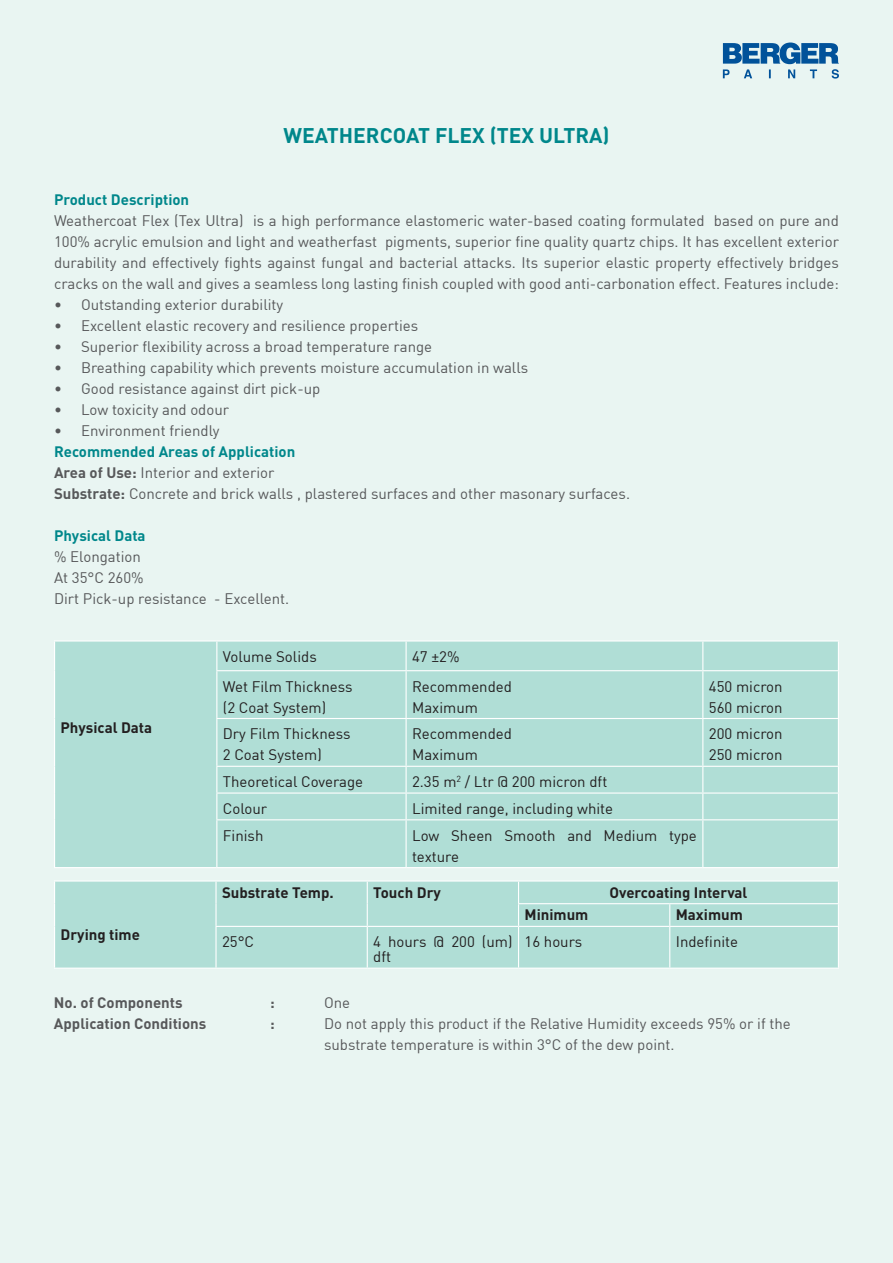
<style>
.page{position:relative;width:893px;height:1263px;background:#e9f5f2}
.page>*{position:absolute;margin:0;border:0;box-sizing:border-box;transform-origin:0 0}
.t1{font:700 21px "DIN";color:#00878b}
.t2{font:15px/21px "DIN";color:#57585a}
.t3{font:15px/21px "DIN";color:#231f20}
.t4{font:700 15px "DIN";color:#231f20}
.t5{font:700 15px "DIN";color:#57585a}
.t6{font:700 15px "DIN";color:#00878b}
.s1{font-weight:700;color:#00878b}
.s2{font-weight:700}
</style>
<div class="page">
<div style="left:55px;top:641px;width:783px;height:226px;background:#b0ded6"></div>
<hr style="left:54px;top:640px;width:163px;height:1px;background:#fff">
<hr style="left:54px;top:641px;width:1px;height:30px;background:#fff">
<hr style="left:54px;top:671px;width:1px;height:47px;background:#fff">
<hr style="left:54px;top:718px;width:1px;height:48px;background:#fff">
<svg style="left:54px;top:766px;width:1px;height:54px"></svg>
<hr style="left:54px;top:820px;width:1px;height:47px;background:#fff">
<hr style="left:54px;top:867px;width:163px;height:1px;background:#fff">
<hr style="left:217px;top:640px;width:189px;height:1px;background:#fff">
<svg style="left:216px;top:641px;width:1px;height:29px"></svg>
<hr style="left:406px;top:640px;width:297px;height:1px;background:#fff">
<svg style="left:406px;top:641px;width:1px;height:29px"></svg>
<hr style="left:703px;top:640px;width:136px;height:1px;background:#fff">
<svg style="left:702px;top:641px;width:1px;height:29px"></svg>
<svg style="left:838px;top:642px;width:1px;height:28px"></svg>
<hr style="left:216px;top:670px;width:190px;height:1px;background:#fff">
<hr style="left:216px;top:671px;width:1px;height:47px;background:#fff">
<hr style="left:406px;top:670px;width:297px;height:1px;background:#fff">
<hr style="left:406px;top:671px;width:1px;height:47px;background:#fff">
<hr style="left:703px;top:670px;width:136px;height:1px;background:#fff">
<hr style="left:702px;top:671px;width:1px;height:47px;background:#fff">
<hr style="left:838px;top:671px;width:1px;height:47px;background:#fff">
<hr style="left:216px;top:718px;width:190px;height:1px;background:#fff">
<hr style="left:216px;top:719px;width:1px;height:47px;background:#fff">
<hr style="left:406px;top:718px;width:297px;height:1px;background:#fff">
<hr style="left:406px;top:719px;width:1px;height:47px;background:#fff">
<hr style="left:703px;top:718px;width:136px;height:1px;background:#fff">
<hr style="left:702px;top:719px;width:1px;height:47px;background:#fff">
<hr style="left:838px;top:719px;width:1px;height:47px;background:#fff">
<hr style="left:216px;top:766px;width:190px;height:1px;background:#fff">
<hr style="left:406px;top:766px;width:297px;height:1px;background:#fff">
<hr style="left:703px;top:766px;width:136px;height:1px;background:#fff">
<hr style="left:216px;top:792px;width:190px;height:2px;background:#fff">
<svg style="left:216px;top:767px;width:1px;height:52px"></svg>
<hr style="left:406px;top:792px;width:297px;height:2px;background:#fff">
<svg style="left:406px;top:767px;width:1px;height:52px"></svg>
<hr style="left:703px;top:792px;width:136px;height:2px;background:#fff">
<svg style="left:702px;top:767px;width:1px;height:52px"></svg>
<svg style="left:838px;top:767px;width:1px;height:52px"></svg>
<hr style="left:216px;top:819px;width:190px;height:1px;background:#fff">
<hr style="left:216px;top:820px;width:1px;height:47px;background:#fff">
<hr style="left:217px;top:867px;width:189px;height:1px;background:#fff">
<hr style="left:406px;top:819px;width:297px;height:1px;background:#fff">
<hr style="left:406px;top:820px;width:1px;height:47px;background:#fff">
<hr style="left:406px;top:867px;width:297px;height:1px;background:#fff">
<hr style="left:703px;top:819px;width:136px;height:1px;background:#fff">
<hr style="left:702px;top:820px;width:1px;height:47px;background:#fff">
<hr style="left:838px;top:820px;width:1px;height:47px;background:#fff">
<hr style="left:703px;top:867px;width:136px;height:1px;background:#fff">
<div style="left:55px;top:881px;width:783px;height:86px;background:#b0ded6"></div>
<svg style="left:54px;top:882px;width:1px;height:44px"></svg>
<hr style="left:54px;top:926px;width:1px;height:41px;background:#fff">
<hr style="left:54px;top:880px;width:162px;height:1px;background:#fff">
<hr style="left:216px;top:880px;width:151px;height:1px;background:#fff">
<hr style="left:367px;top:880px;width:151px;height:1px;background:#fff">
<hr style="left:518px;top:880px;width:152px;height:1px;background:#fff">
<hr style="left:670px;top:880px;width:169px;height:1px;background:#fff">
<hr style="left:215px;top:881px;width:2px;height:23px;background:#fff">
<hr style="left:215px;top:904px;width:2px;height:22px;background:#fff">
<hr style="left:215px;top:927px;width:2px;height:40px;background:#fff">
<svg style="left:367px;top:881px;width:1px;height:45px"></svg>
<svg style="left:518px;top:881px;width:1px;height:45px"></svg>
<svg style="left:669px;top:904px;width:1px;height:22px"></svg>
<svg style="left:838px;top:882px;width:1px;height:44px"></svg>
<hr style="left:367px;top:927px;width:1px;height:40px;background:#fff">
<hr style="left:518px;top:927px;width:1px;height:40px;background:#fff">
<hr style="left:669px;top:927px;width:1px;height:40px;background:#fff">
<hr style="left:838px;top:927px;width:1px;height:40px;background:#fff">
<hr style="left:54px;top:967px;width:162px;height:2px;background:#fff">
<hr style="left:215px;top:926px;width:152px;height:1px;background:#fff">
<hr style="left:367px;top:926px;width:151px;height:1px;background:#fff">
<hr style="left:518px;top:903px;width:152px;height:1px;background:#fff">
<hr style="left:670px;top:903px;width:169px;height:1px;background:#fff">
<hr style="left:518px;top:926px;width:152px;height:1px;background:#fff">
<hr style="left:670px;top:926px;width:169px;height:1px;background:#fff">
<hr style="left:216px;top:967px;width:151px;height:2px;background:#fff">
<hr style="left:367px;top:967px;width:151px;height:2px;background:#fff">
<hr style="left:518px;top:967px;width:152px;height:2px;background:#fff">
<hr style="left:670px;top:967px;width:169px;height:2px;background:#fff">
<svg style="left:723px;top:43px;width:116px;height:36px"></svg>
<h1 class="t1" style="left:283px;top:121px;width:328px">WEATHERCOAT FLEX (TEX ULTRA)</h1>
<p class="t6" style="left:54px;top:190px;width:137px">Product Description</p>
<p class="t2" style="left:54px;top:210px;width:786px;text-align:justify">Weathercoat Flex (Tex Ultra) is a high performance elastomeric water-based coating formulated based on pure and 100% acrylic emulsion and light and weatherfast pigments, superior fine quality quartz chips. It has excellent exterior durability and effectively fights against fungal and bacterial attacks. Its superior elastic property effectively bridges cracks on the wall and gives a seamless long lasting finish coupled with good anti-carbonation effect. Features include:</p>
<p class="t2" style="left:54px;top:294px;width:231px">• Outstanding exterior durability</p>
<p class="t2" style="left:54px;top:315px;width:366px">• Excellent elastic recovery and resilience properties</p>
<p class="t2" style="left:54px;top:336px;width:380px">• Superior flexibility across a broad temperature range</p>
<p class="t2" style="left:54px;top:357px;width:476px">• Breathing capability which prevents moisture accumulation in walls</p>
<p class="t2" style="left:54px;top:378px;width:268px">• Good resistance against dirt pick-up</p>
<p class="t2" style="left:54px;top:399px;width:177px">• Low toxicity and odour</p>
<p class="t2" style="left:54px;top:420px;width:167px">• Environment friendly</p>
<p class="t2" style="left:54px;top:441px;width:577px"><span class="s1">Recommended Areas of Application<br></span><span class="s2">Area of Use:</span> Interior and exterior<br><span class="s2">Substrate:</span> Concrete and brick walls , plastered surfaces and other masonary surfaces.</p>
<p class="t6" style="left:54px;top:526px;width:93px">Physical Data</p>
<p class="t2" style="left:54px;top:546px;width:237px">% Elongation<br>At 35°C 260%<br>Dirt Pick-up resistance - Excellent.</p>
<p class="t4" style="left:61px;top:717px;width:93px">Physical Data</p>
<p class="t4" style="left:61px;top:924px;width:81px">Drying time</p>
<p class="t3" style="left:223px;top:645px;width:95px">Volume Solids</p>
<p class="t3" style="left:412px;top:645px;width:49px">47 ±2%</p>
<p class="t3" style="left:223px;top:675px;width:131px">Wet Film Thickness (2 Coat System)</p>
<p class="t3" style="left:412px;top:675px;width:101px">Recommended<br>Maximum</p>
<p class="t3" style="left:709px;top:675px;width:75px">450 micron<br>560 micron</p>
<p class="t3" style="left:223px;top:723px;width:129px">Dry Film Thickness<br>2 Coat System)</p>
<p class="t3" style="left:412px;top:723px;width:101px">Recommended<br>Maximum</p>
<p class="t3" style="left:709px;top:723px;width:75px">200 micron<br>250 micron</p>
<p class="t3" style="left:223px;top:771px;width:142px">Theoretical Coverage</p>
<p class="t3" style="left:412px;top:771px;width:197px">2.35 m<sup>2</sup> / Ltr @ 200 micron dft</p>
<p class="t3" style="left:223px;top:798px;width:46px">Colour</p>
<p class="t3" style="left:412px;top:798px;width:202px">Limited range, including white</p>
<p class="t3" style="left:223px;top:824px;width:42px">Finish</p>
<p class="t3" style="left:412px;top:824px;width:286px">Low Sheen Smooth and Medium type texture</p>
<p class="t4" style="left:222px;top:882px;width:113px">Substrate Temp.</p>
<p class="t4" style="left:373px;top:882px;width:69px">Touch Dry</p>
<p class="t4" style="left:609px;top:882px;width:139px">Overcoating Interval</p>
<p class="t4" style="left:524px;top:905px;width:65px">Minimum</p>
<p class="t4" style="left:676px;top:905px;width:69px">Maximum</p>
<p class="t3" style="left:222px;top:931px;width:34px">25°C</p>
<p class="t3" style="left:373px;top:934px;width:141px;line-height:15px">4 hours @ 200 (um) dft</p>
<p class="t3" style="left:524px;top:931px;width:59px">16 hours</p>
<p class="t3" style="left:676px;top:931px;width:64px">Indefinite</p>
<p class="t5" style="left:54px;top:992px;width:130px">No. of Components</p>
<p class="t5" style="left:270px;top:992px;width:6px">:</p>
<p class="t2" style="left:324px;top:991px;width:28px">One</p>
<p class="t5" style="left:54px;top:1013px;width:154px">Application Conditions</p>
<p class="t5" style="left:270px;top:1013px;width:6px">:</p>
<p class="t2" style="left:324px;top:1012px;width:468px">Do not apply this product if the Relative Humidity exceeds 95% or if the substrate temperature is within 3°C of the dew point.</p>
</div>
